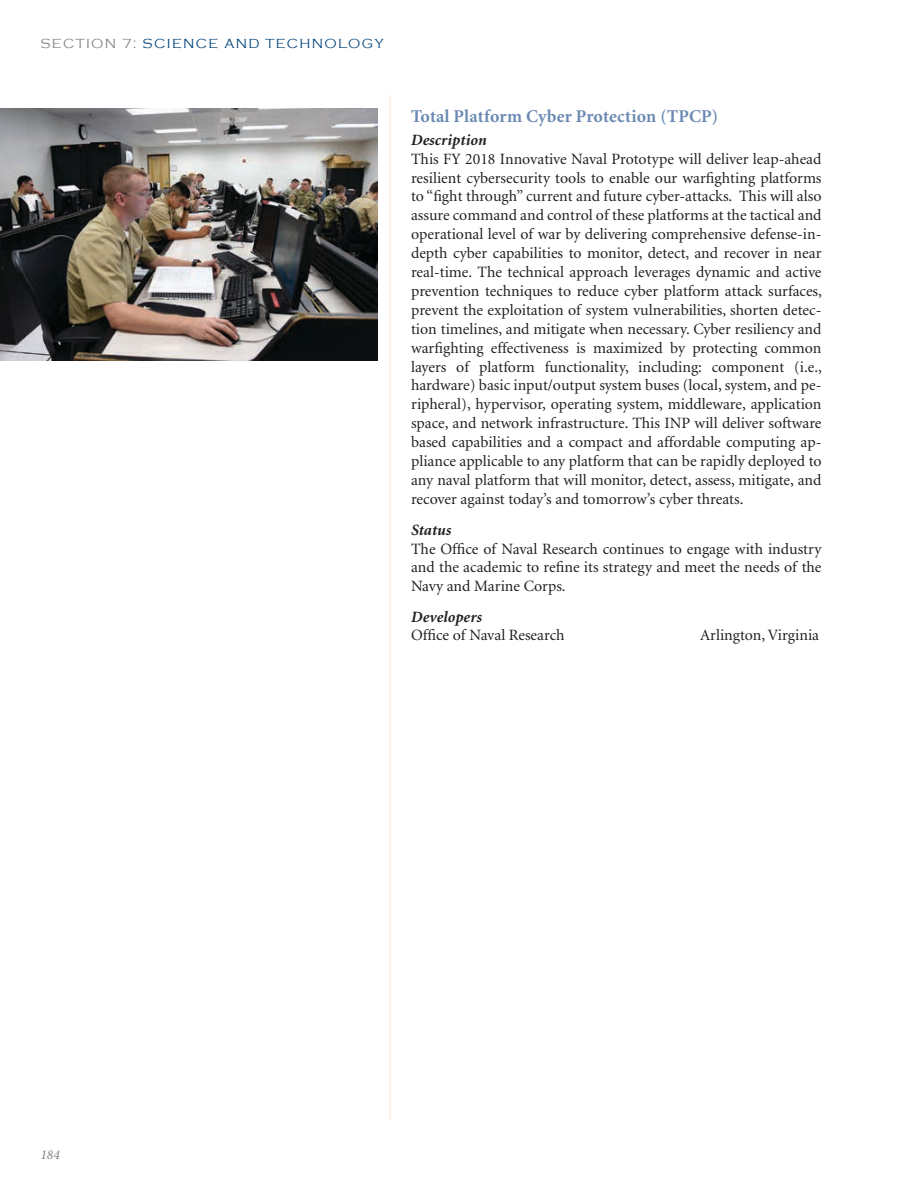
<style>
.page{position:relative;width:918px;height:1188px;background:#fff}
.page>*{position:absolute;margin:0;border:0;box-sizing:border-box;transform-origin:0 0}
.Head_SUB_SUB{font:700 18px "Minion";letter-spacing:.01em;color:#6b89b3}
.Body{font:15.75px/18.9px "Minion";color:#231f20;text-align:justify}
.Body_END{font:15.75px "Minion";color:#231f20}
.Body_Italics_Bold{font:italic 700 15.75px "Minion";letter-spacing:.005em;color:#231f20}
.t1{font:300 13.5px "Copperplate Gothic";letter-spacing:.1em;color:#00447c}
.t2{font:italic 13.5px "Minion Pro";color:#807f83}
.s1{color:#807f83}
</style>
<div class="page">
<hr style="left:389px;top:94px;width:1px;height:1026px;background:#faeacb">
<img style="left:0;top:108px;width:378px;height:253px">
<p class="t1" style="left:40px;top:37px;width:345px"><span class="s1">SECTION 7:</span> SCIENCE AND TECHNOLOGY</p>
<p class="Head_SUB_SUB" style="left:411px;top:107px;width:309px">Total Platform Cyber Protection (TPCP)</p>
<p class="Body_Italics_Bold" style="left:411px;top:132px;width:77px">Description</p>
<p class="Body" style="left:411px;top:150px;width:412px">This FY 2018 Innovative Naval Prototype will deliver leap-ahead resilient cybersecurity tools to enable our warfighting platforms to “fight through” current and future cyber-attacks. This will also assure command and control of these platforms at the tactical and operational level of war by delivering comprehensive defense-in&shy;depth cyber capabilities to monitor, detect, and recover in near real-time. The technical approach leverages dynamic and active prevention techniques to reduce cyber platform attack surfaces, prevent the exploitation of system vulnerabilities, shorten detec&shy;tion timelines, and mitigate when necessary. Cyber resiliency and warfighting effectiveness is maximized by protecting common layers of platform functionality, including: component (i.e., hardware) basic input/output system buses (local, system, and pe&shy;ripheral), hypervisor, operating system, middleware, application space, and network infrastructure. This INP will deliver software based capabilities and a compact and affordable computing ap&shy;pliance applicable to any platform that can be rapidly deployed to any naval platform that will monitor, detect, assess, mitigate, and recover against today’s and tomorrow’s cyber threats.</p>
<p class="Body_Italics_Bold" style="left:411px;top:522px;width:42px">Status</p>
<p class="Body" style="left:411px;top:540px;width:412px">The Office of Naval Research continues to engage with industry and the academic to refine its strategy and meet the needs of the Navy and Marine Corps.</p>
<p class="Body_Italics_Bold" style="left:411px;top:609px;width:72px">Developers</p>
<p class="Body_END" style="left:411px;top:627px;width:155px">Office of Naval Research</p>
<p class="Body_END" style="left:700px;top:627px;width:120px">Arlington, Virginia</p>
<p class="t2" style="left:40px;top:1146px;width:21px">184</p>
</div>
